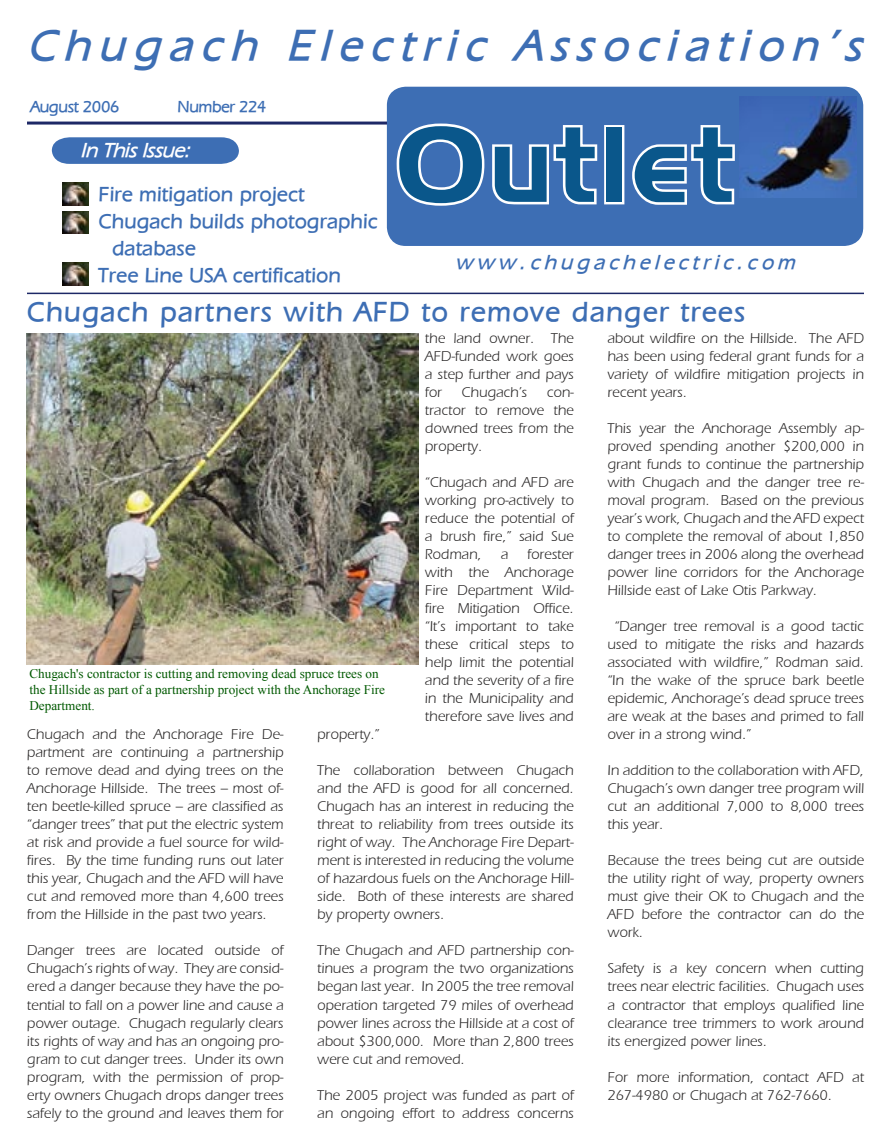
<style>
.page{position:relative;width:891px;height:1148px;background:#fff}
.page>*{position:absolute;margin:0;border:0;box-sizing:border-box;transform-origin:0 0}
.t1{font:106.35px "Denmark";letter-spacing:.04em;color:#0a578b}
.t2{font:italic 700 45px "Eric";letter-spacing:.21em;color:#3d6eb4}
.Chairman_s_header{font:700 28.5px "Eric";letter-spacing:.07em;color:#3d6eb4}
.t3{font:700 21px/27px "Eric";letter-spacing:.03em;color:#3d6eb4}
.t4{font:italic 700 21px "Eric";letter-spacing:.22em;color:#3d6eb4}
.t5{font:italic 700 21px "Eric";color:#fff}
.t6{font:700 16.5px "Eric";color:#3d6eb4}
.Board_Activity{font:15px/18px "Eric Normal";color:#272525;text-align:justify}
.Body_Text_2{font:13.2px/15.8px "Times New Roman";color:#005900}
</style>
<div class="page">
<svg style="left:26px;top:86px;width:838px;height:323px"></svg>
<img style="left:739px;top:96px;width:117px;height:101px">
<img style="left:62px;top:211px;width:26px;height:23px">
<img style="left:62px;top:263px;width:26px;height:22px">
<img style="left:62px;top:183px;width:26px;height:22px">
<img style="left:27px;top:333px;width:391px;height:332px">
<p class="t2" style="left:27px;top:12px;width:835px">Chugach Electric Association's</p>
<p class="t6" style="left:30px;top:94px;width:90px">August 2006</p>
<p class="t6" style="left:178px;top:94px;width:90px">Number 224</p>
<p class="t5" style="left:81px;top:135px;width:111px">In This Issue:</p>
<p class="t3" style="left:99px;top:179px;width:207px">Fire mitigation project</p>
<p class="t3" style="left:112px;top:206px;width:267px;text-indent:-14px">Chugach builds photographic database</p>
<p class="t3" style="left:99px;top:260px;width:243px">Tree Line USA certification</p>
<p class="t1" style="left:396px;top:100px;width:340px">Outlet</p>
<p class="t4" style="left:456px;top:247px;width:340px">www.chugachelectric.com</p>
<p class="Chairman_s_header" style="left:27px;top:291px;width:719px">Chugach partners with AFD to remove danger trees</p>
<p class="Body_Text_2" style="left:29px;top:665px;width:357px">Chugach's contractor is cutting and removing dead spruce trees on the Hillside as part of a partnership project with the Anchorage Fire<br>Department.</p>
<p class="Board_Activity" style="left:425px;top:328px;width:150px">the land owner. The AFD-funded work goes a step further and pays for</p>
<p class="Board_Activity" style="left:462px;top:382px;width:67px">Chugach’s</p>
<p class="Board_Activity" style="left:425px;top:382px;width:151px;text-indent:122px">con&shy;tractor to remove the downed trees from the property.</p>
<p class="Board_Activity" style="left:425px;top:472px;width:150px">“Chugach and AFD are working pro-actively to reduce the potential of a brush fire,” said Sue Rodman,</p>
<p class="Board_Activity" style="left:425px;top:544px;width:151px;text-indent:102px">forester with the Anchorage Fire Department Wild&shy;fire Mitigation Office. “It’s important to take these critical steps to help limit the potential and the severity of a fire in the Municipality and therefore save lives and</p>
<p class="Board_Activity" style="left:501px;top:544px;width:9px">a</p>
<p class="Board_Activity" style="left:27px;top:724px;width:258px">Chugach and the Anchorage Fire De&shy;partment are continuing a partnership to remove dead and dying trees on the Anchorage Hillside. The trees – most of&shy;ten beetle-killed spruce – are classified as “danger trees” that put the electric system at risk and provide a fuel source for wild&shy;fires. By the time funding runs out later this year, Chugach and the AFD will have cut and removed more than 4,600 trees from the Hillside in the past two years.</p>
<p class="Board_Activity" style="left:27px;top:940px;width:258px">Danger trees are located outside of Chugach’s rights of way. They are consid&shy;ered a danger because they have the po&shy;tential to fall on a power line and cause a power outage. Chugach regularly clears its rights of way and has an ongoing pro&shy;gram to cut danger trees. Under its own program, with the permission of prop&shy;erty owners Chugach drops danger trees safely to the ground and leaves them for</p>
<p class="Board_Activity" style="left:317px;top:724px;width:64px">property.”</p>
<p class="Board_Activity" style="left:317px;top:760px;width:258px">The collaboration between Chugach and the AFD is good for all concerned.<br>Chugach has an interest in reducing the threat to reliability from trees outside its right of way. The Anchorage Fire Depart&shy;ment is interested in reducing the volume of hazardous fuels on the Anchorage Hill&shy;side. Both of these interests are shared by property owners.</p>
<p class="Board_Activity" style="left:317px;top:940px;width:258px">The Chugach and AFD partnership con&shy;tinues a program the two organizations began last year. In 2005 the tree removal operation targeted 79 miles of overhead power lines across the Hillside at a cost of about $300,000. More than 2,800 trees were cut and removed.</p>
<p class="Board_Activity" style="left:317px;top:1084px;width:258px">The 2005 project was funded as part of an ongoing effort to address concerns</p>
<p class="Board_Activity" style="left:607px;top:328px;width:258px">about wildfire on the Hillside. The AFD has been using federal grant funds for a variety of wildfire mitigation projects in recent years.</p>
<p class="Board_Activity" style="left:607px;top:418px;width:258px">This year the Anchorage Assembly ap&shy;proved spending another $200,000 in grant funds to continue the partnership with Chugach and the danger tree re&shy;moval program. Based on the previous year’s work, Chugach and the AFD expect to complete the removal of about 1,850 danger trees in 2006 along the overhead power line corridors for the Anchorage Hillside east of Lake Otis Parkway.</p>
<p class="Board_Activity" style="left:607px;top:616px;width:258px;text-indent:7px">“Danger tree removal is a good tactic used to mitigate the risks and hazards associated with wildfire,” Rodman said. “In the wake of the spruce bark beetle epidemic, Anchorage’s dead spruce trees are weak at the bases and primed to fall over in a strong wind.”</p>
<p class="Board_Activity" style="left:607px;top:760px;width:258px">In addition to the collaboration with AFD, Chugach’s own danger tree program will cut an additional 7,000 to 8,000 trees this year.</p>
<p class="Board_Activity" style="left:607px;top:850px;width:258px">Because the trees being cut are outside the utility right of way, property owners must give their OK to Chugach and the AFD before the contractor can do the work.</p>
<p class="Board_Activity" style="left:607px;top:958px;width:258px">Safety is a key concern when cutting trees near electric facilities. Chugach uses a contractor that employs qualified line clearance tree trimmers to work around its energized power lines.</p>
<p class="Board_Activity" style="left:607px;top:1066px;width:258px">For more information, contact AFD at<br>267-4980 or Chugach at 762-7660.</p>
</div>
